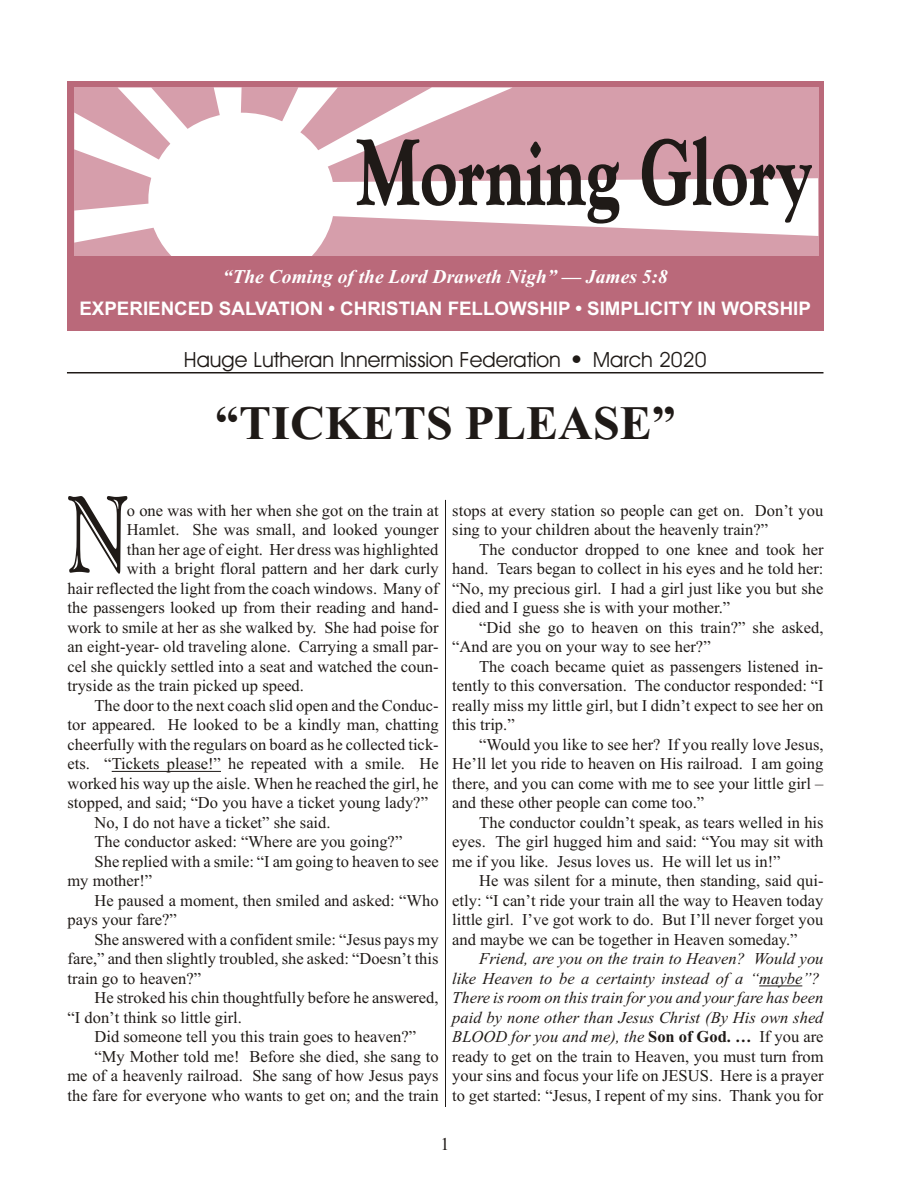
<style>
.page{position:relative;width:918px;height:1188px;background:#fff}
.page>*{position:absolute;margin:0;border:0;box-sizing:border-box;transform-origin:0 0}
.t1{font:700 48px "Times New Roman";color:#1f1a17}
.t2{font:21px "Avant Garde Bk BT";color:#1f1a17}
.t3{font:italic 700 19.5px "Times New Roman";color:#fff}
.t4{font:700 18.75px "Arial";color:#fff}
.t5{font:18px "Times New Roman";color:#1f1a17}
.t6{font:16.5px/19.5px "Times New Roman";letter-spacing:.005em;color:#1f1a17;text-align:justify}
.t7{font:italic 16.5px/19.5px "Times New Roman";letter-spacing:.005em;color:#1f1a17}
.s1{font-weight:700;font-style:normal}
.s2{font-style:normal}
</style>
<div class="page">
<hr style="left:112px;top:771px;width:109px;height:1px;background:#1f1a17">
<hr style="left:759px;top:986px;width:43px;height:1px;background:#1f1a17">
<hr style="left:445px;top:500px;width:1px;height:607px;background:#1f1a17">
<hr style="left:67px;top:372px;width:757px;height:1px;background:#1f1a17">
<div style="left:67px;top:81px;width:757px;height:175px;background:#ba697a"></div>
<div style="left:74px;top:87px;width:744px;height:169px;background:#d69eab"></div>
<div style="left:148px;top:113px;width:187px;height:173px;background:#fff;border-radius:50%"></div>
<div style="left:67px;top:256px;width:757px;height:75px;background:#ba697a"></div>
<svg style="left:214px;top:87px;width:28px;height:30px"></svg>
<svg style="left:74px;top:88px;width:126px;height:97px"></svg>
<svg style="left:74px;top:202px;width:87px;height:41px"></svg>
<svg style="left:274px;top:87px;width:544px;height:149px"></svg>
<svg style="left:68px;top:496px;width:59px;height:78px"></svg>
<p class="t3" style="left:223px;top:270px;width:447px">“The Com ing of the Lord Draweth Nigh” — James 5:8</p>
<p class="t4" style="left:79px;top:302px;width:733px">EXPERIENCED SALVATION • CHRISTIAN FELLOWSHIP • SIMPLICITY IN WORSHIP</p>
<p class="t2" style="left:184px;top:351px;width:379px">Hauge Lutheran Innermission Federation</p>
<p class="t2" style="left:593px;top:351px;width:115px">March 2020</p>
<h1 class="t1" style="left:215px;top:406px;width:462px">“TICKETS PLEASE”</h1>
<p class="t6" style="left:127px;top:502px;width:313px">o one was with her when she got on the train at</p>
<p class="t6" style="left:127px;top:522px;width:313px">Hamlet. She was small, and looked youn ger</p>
<p class="t6" style="left:127px;top:541px;width:313px">than her age of eight. Her dress was high lighted</p>
<p class="t6" style="left:127px;top:561px;width:313px">with a bright flo ral pat tern and her dark curly</p>
<p class="t6" style="left:68px;top:580px;width:373px">hair re flected the light from the coach win dows. Many of</p>
<p class="t6" style="left:68px;top:600px;width:373px">the pas sen gers looked up from their read ing and hand -</p>
<p class="t6" style="left:68px;top:619px;width:373px">work to smile at her as she walked by. She had poise for</p>
<p class="t6" style="left:68px;top:639px;width:373px">an eight-year- old trav el ing alone. Carrying a small par -</p>
<p class="t6" style="left:68px;top:658px;width:373px">cel she quickly set tled into a seat and watched the coun -</p>
<p class="t6" style="left:68px;top:678px;width:238px">try side as the train picked up speed.</p>
<p class="t6" style="left:94px;top:697px;width:346px">The door to the next coach slid open and the Con duc -</p>
<p class="t6" style="left:68px;top:717px;width:373px">tor ap peared. He looked to be a kindly man, chat ting</p>
<p class="t6" style="left:68px;top:736px;width:373px">cheer fully with the reg u lars on board as he col lected tick -</p>
<p class="t6" style="left:68px;top:756px;width:373px">ets. “Tickets please!” he re peated with a smile. He</p>
<p class="t6" style="left:68px;top:775px;width:373px">worked his way up the aisle. When he reached the girl, he</p>
<p class="t6" style="left:68px;top:795px;width:362px">stopped, and said; “Do you have a ticket young lady?”</p>
<p class="t6" style="left:94px;top:814px;width:238px">No, I do not have a ticket” she said.</p>
<p class="t6" style="left:94px;top:834px;width:309px">The con duc tor asked: “Where are you go ing?”</p>
<p class="t6" style="left:94px;top:853px;width:346px">She replied with a smile: “I am go ing to heaven to see</p>
<p class="t6" style="left:68px;top:873px;width:86px">my mother!”</p>
<p class="t6" style="left:94px;top:892px;width:346px">He paused a mo ment, then smiled and asked: “Who</p>
<p class="t6" style="left:68px;top:912px;width:111px">pays your fare?”</p>
<p class="t6" style="left:94px;top:931px;width:346px">She answered with a con fi dent smile: “Je sus pays my</p>
<p class="t6" style="left:68px;top:951px;width:373px">fare,” and then slightly trou bled, she asked: “Doesn’t this</p>
<p class="t6" style="left:68px;top:970px;width:135px">train go to heaven?”</p>
<p class="t6" style="left:94px;top:990px;width:346px">He stroked his chin thought fully be fore he an swered,</p>
<p class="t6" style="left:68px;top:1009px;width:176px">“I don’t think so lit tle girl.</p>
<p class="t6" style="left:94px;top:1029px;width:323px">Did some one tell you this train goes to heaven?”</p>
<p class="t6" style="left:94px;top:1048px;width:346px">“My Mother told me! Be fore she died, she sang to</p>
<p class="t6" style="left:68px;top:1068px;width:373px">me of a heav enly rail road. She sang of how Je sus pays</p>
<p class="t6" style="left:68px;top:1087px;width:373px">the fare for ev ery one who wants to get on; and the train</p>
<p class="t6" style="left:452px;top:502px;width:373px">stops at ev ery station so peo ple can get on. Don’t you sing to your chil dren about the heav enly train?”</p>
<p class="t6" style="left:452px;top:541px;width:373px;text-indent:27px">The con duc tor dropped to one knee and took her hand. Tears be gan to col lect in his eyes and he told her: “No, my pre cious girl. I had a girl just like you but she died and I guess she is with your mother.”</p>
<p class="t6" style="left:452px;top:619px;width:373px;text-indent:27px">“Did she go to heaven on this train?” she asked, “And are you on your way to see her?”</p>
<p class="t6" style="left:452px;top:658px;width:373px;text-indent:27px">The coach be came quiet as pas sen gers lis tened in - tently to this con ver sa tion. The con duc tor responded: “I re ally miss my lit tle girl, but I did n’t ex pect to see her on this trip.”</p>
<p class="t6" style="left:452px;top:736px;width:373px;text-indent:27px">“Would you like to see her? If you re ally love Je sus, He’ll let you ride to heaven on His rail road. I am go ing there, and you can come with me to see your lit tle girl – and these other peo ple can come too.”</p>
<p class="t6" style="left:452px;top:814px;width:373px;text-indent:27px">The con duc tor could n’t speak, as tears welled in his eyes. The girl hugged him and said: “You may sit with me if you like. Je sus loves us. He will let us in!”</p>
<p class="t6" style="left:452px;top:873px;width:373px;text-indent:27px">He was si lent for a min ute, then stand ing, said qui - etly: “I can’t ride your train all the way to Heaven today lit tle girl. I’ve got work to do. But I’ll never forget you and maybe we can be to gether in Heaven some day.”</p>
<p class="t7" style="left:452px;top:951px;width:373px;text-indent:27px">Friend, are you on the train to Heaven? Would you like Heaven to be a certainty in stead of a “maybe”?<br>There is room on this train for you and your fare has been paid by none other than Jesus Christ (By His own shed BLOOD for you and me), the <span class="s1">Son of God. …</span> <span class="s2">If you are ready to get on the train to Heaven, you must turn from your sins and fo cus your life on JESUS. Here is a prayer to get started: “Je sus, I re pent of my sins. Thank you for</span></p>
<p class="t5" style="left:440px;top:1137px;width:10px">1</p>
</div>
